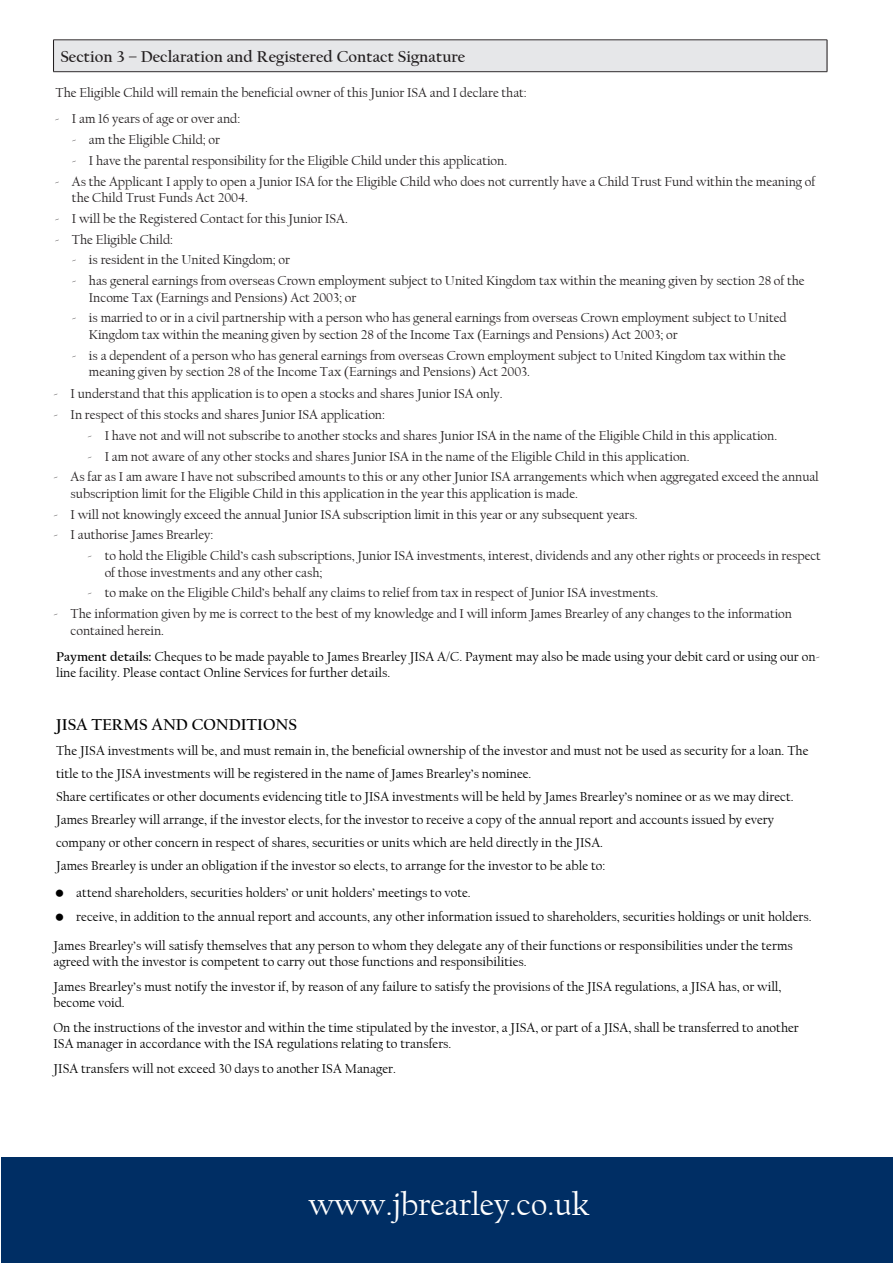
<style>
.page{position:relative;width:893px;height:1263px;background:#fff}
.page>*{position:absolute;margin:0;border:0;box-sizing:border-box;transform-origin:0 0}
.t1{font:33px "Californian FB";color:#fff}
.t2{font:700 16.5px "Californian FB";color:#231f20}
.t3{font:700 16.5px "Californian FB";color:#000}
.t4{font:13.5px/16.5px "Californian FB";letter-spacing:-.005em;color:#231f20}
.t5{font:13.5px/23.1px "Californian FB";color:#000}
.s1{font-weight:700}
.s2{font-style:inherit}
</style>
<div class="page">
<div style="left:1px;top:1157px;width:892px;height:106px;background:#002e64"></div>
<div style="left:54px;top:40px;width:773px;height:32px;background:#e6e7e9"></div>
<hr style="left:53px;top:40px;width:774px;height:1px;background:#231f20">
<hr style="left:53px;top:40px;width:1px;height:31px;background:#231f20">
<hr style="left:827px;top:40px;width:1px;height:31px;background:#231f20">
<hr style="left:53px;top:71px;width:774px;height:1px;background:#231f20">
<p class="t2" style="left:60px;top:47px;width:407px">Section 3 – Declaration and Registered Contact Signature</p>
<p class="t4" style="left:56px;top:84px;width:473px">The Eligible Child will remain the beneficial owner of this Junior ISA and I declare that:</p>
<p class="t4" style="left:55px;top:111px;width:187px">- I am 16 years of age or over and:</p>
<p class="t4" style="left:72px;top:132px;width:150px">- am the Eligible Child; or</p>
<p class="t4" style="left:72px;top:152px;width:437px">- I have the parental responsibility for the Eligible Child under this application.</p>
<p class="t4" style="left:72px;top:173px;width:745px;text-indent:-17px">- As the Applicant I apply to open a Junior ISA for the Eligible Child who does not currently have a Child Trust Fund within the meaning of the Child Trust Funds Act 2004.</p>
<p class="t4" style="left:55px;top:210px;width:294px">- I will be the Registered Contact for this Junior ISA.</p>
<p class="t4" style="left:55px;top:231px;width:120px">- The Eligible Child:</p>
<p class="t4" style="left:72px;top:252px;width:219px">- is resident in the United Kingdom; or</p>
<p class="t4" style="left:89px;top:273px;width:717px;text-indent:-17px">- has general earnings from overseas Crown employment subject to United Kingdom tax within the meaning given by section 28 of the<br>Income Tax (Earnings and Pensions) Act 2003; or</p>
<p class="t4" style="left:89px;top:310px;width:699px;text-indent:-17px">- is married to or in a civil partnership with a person who has general earnings from overseas Crown employment subject to United<br>Kingdom tax within the meaning given by section 28 of the Income Tax (Earnings and Pensions) Act 2003; or</p>
<p class="t4" style="left:89px;top:347px;width:698px;text-indent:-17px">- is a dependent of a person who has general earnings from overseas Crown employment subject to United Kingdom tax within the meaning given by section 28 of the Income Tax (Earnings and Pensions) Act 2003.</p>
<p class="t4" style="left:54px;top:386px;width:451px">- I understand that this application is to open a stocks and shares Junior ISA only.</p>
<p class="t4" style="left:54px;top:407px;width:333px">- In respect of this stocks and shares Junior ISA application:</p>
<p class="t4" style="left:88px;top:427px;width:691px">- I have not and will not subscribe to another stocks and shares Junior ISA in the name of the Eligible Child in this application.</p>
<p class="t4" style="left:88px;top:448px;width:603px">- I am not aware of any other stocks and shares Junior ISA in the name of the Eligible Child in this application.</p>
<p class="t4" style="left:71px;top:469px;width:750px;text-indent:-17px">- As far as I am aware I have not subscribed amounts to this or any other Junior ISA arrangements which when aggregated exceed the annual subscription limit for the Eligible Child in this application in the year this application is made.</p>
<p class="t4" style="left:54px;top:506px;width:585px">- I will not knowingly exceed the annual Junior ISA subscription limit in this year or any subsequent years.</p>
<p class="t4" style="left:54px;top:527px;width:161px">- I authorise James Brearley:</p>
<p class="t4" style="left:105px;top:548px;width:718px;text-indent:-17px">- to hold the Eligible Child’s cash subscriptions, Junior ISA investments, interest, dividends and any other rights or proceeds in respect of those investments and any other cash;</p>
<p class="t4" style="left:88px;top:585px;width:572px">- to make on the Eligible Child’s behalf any claims to relief from tax in respect of Junior ISA investments.</p>
<p class="t4" style="left:71px;top:606px;width:723px;text-indent:-17px">- The information given by me is correct to the best of my knowledge and I will inform James Brearley of any changes to the information contained herein.</p>
<p class="t5" style="left:56px;top:649px;width:766px;line-height:16.2px"><span class="s1">Payment details:</span> Cheques to be made payable to James Brearley <span class="s2">J</span>ISA A/C. Payment may also be made using your debit card or using our on&shy;line facility. Please contact Online Services for further details.</p>
<p class="t3" style="left:56px;top:715px;width:243px">JISA TERMS AND CONDITIONS</p>
<p class="t5" style="left:56px;top:739px;width:754px">The <span class="s2">J</span>ISA investments will be, and must remain in, the beneficial ownership of the investor and must not be used as security for a loan. The title to the <span class="s2">J</span>ISA investments will be registered in the name of James Brearley’s nominee.<br>Share certificates or other documents evidencing title to <span class="s2">J</span>ISA investments will be held by James Brearley’s nominee or as we may direct.<br>James Brearley will arrange, if the investor elects, for the investor to receive a copy of the annual report and accounts issued by every company or other concern in respect of shares, securities or units which are held directly in the <span class="s2">J</span>ISA.<br>James Brearley is under an obligation if the investor so elects, to arrange for the investor to be able to:</p>
<p class="t5" style="left:55px;top:881px;width:417px">• attend shareholders, securities holders’ or unit holders’ meetings to vote.</p>
<p class="t5" style="left:54px;top:903px;width:759px;line-height:28.8px">• receive, in addition to the annual report and accounts, any other information issued to shareholders, securities holdings or unit holders.<br>James Brearley’s will satisfy themselves that any person to whom they delegate any of their functions or responsibilities under the terms</p>
<p class="t5" style="left:54px;top:950px;width:729px;line-height:24.8px">agreed with the investor is competent to carry out those functions and responsibilities.<br>James Brearley’s must notify the investor if, by reason of any failure to satisfy the provisions of the <span class="s2">J</span>ISA regulations, <span class="s2">a J</span>ISA has, or will,</p>
<p class="t5" style="left:54px;top:991px;width:747px;line-height:24.8px">become void.<br>On the instructions of the investor and within the time stipulated by the investor, a <span class="s2">J</span>ISA, or part of a <span class="s2">J</span>ISA, shall be transferred to another</p>
<p class="t5" style="left:54px;top:1032px;width:399px;line-height:24.8px">ISA manager in accordance with the ISA regulations relating to transfers.<br><span class="s2">J</span>ISA transfers will not exceed 30 days to another ISA Manager.</p>
<h1 class="t1" style="left:309px;top:1186px;width:283px">www.jbrearley.co.uk</h1>
</div>
